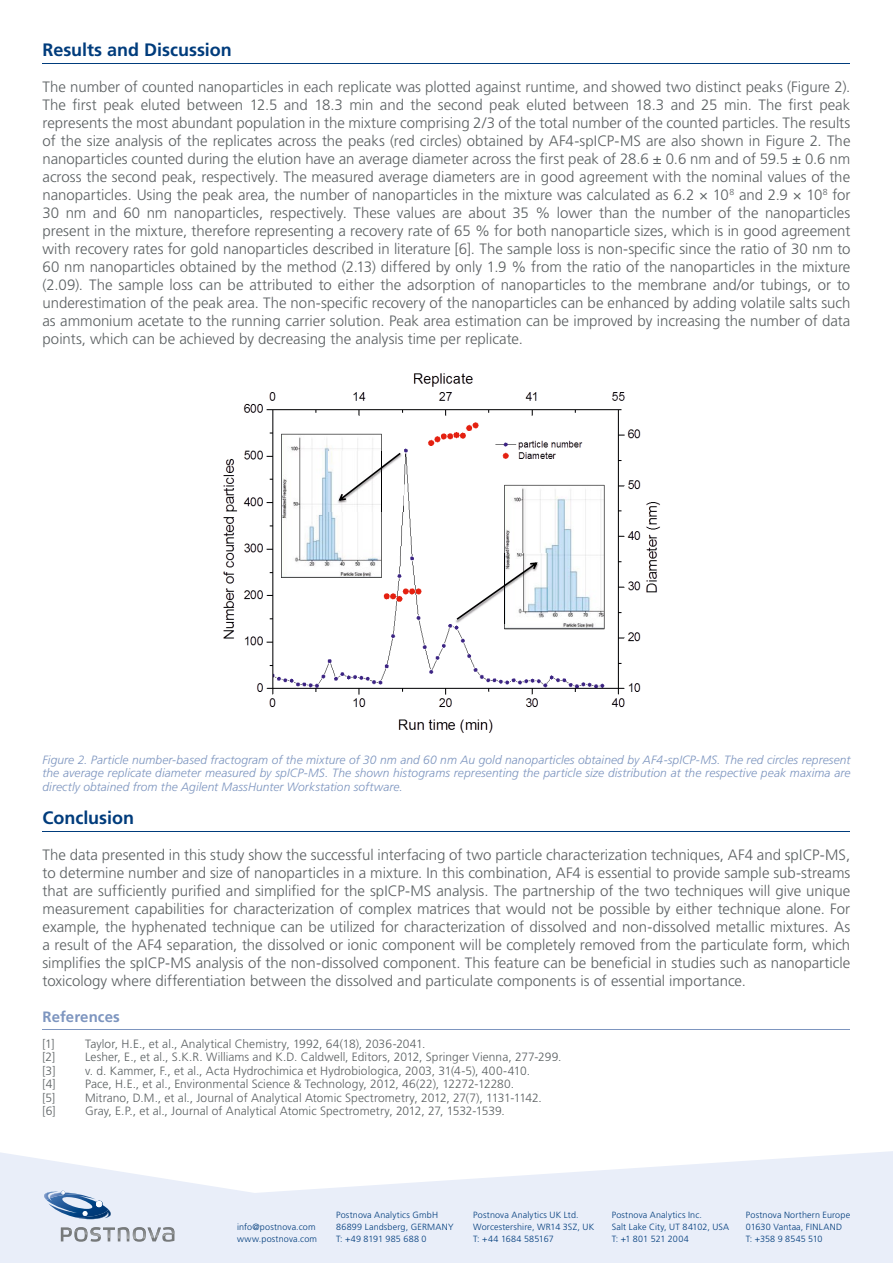
<style>
.page{position:relative;width:893px;height:1263px;background:#fff}
.page>*{position:absolute;margin:0;border:0;box-sizing:border-box;transform-origin:0 0}
.t1{font:700 18px "Frutiger LT Std";color:#003c7c}
.t2{font:300 15px/18px "Frutiger LT Std";color:#5b6062;text-align:justify}
.t3{font:700 15px "Frutiger LT Std";letter-spacing:.005em;color:#7d95bf}
.t4{font:300 12px "Frutiger LT Std";letter-spacing:.005em;color:#5b6062}
.t5{font:italic 300 12px/13.5px "Frutiger LT Std";letter-spacing:.005em;color:#7d95bf;text-align:justify}
.t6{font:300 9px/12px "Frutiger LT Std";letter-spacing:.02em;color:#003c7c}
</style>
<div class="page">
<svg style="left:0;top:1151px;width:893px;height:112px;fill:#e9eef9"></svg>
<svg style="left:61px;top:1227px;width:113px;height:15px;background:#bcc1c7"></svg>
<svg style="left:44px;top:1191px;width:67px;height:28px;background:#8ca8c9"></svg>
<hr style="left:43px;top:63px;width:807px;height:1px;background:#003c7c">
<hr style="left:43px;top:831px;width:807px;height:1px;background:#003c7c">
<hr style="left:43px;top:1029px;width:807px;height:1px;background:#7d95bf">
<img style="left:223px;top:373px;width:437px;height:360px">
<img style="left:401px;top:451px;width:2px;height:61px">
<svg style="left:281px;top:434px;width:120px;height:144px"></svg>
<img style="left:454px;top:554px;width:3px;height:70px">
<svg style="left:457px;top:485px;width:147px;height:144px"></svg>
<p class="t1" style="left:43px;top:39px;width:191px">Results and Discussion</p>
<p class="t2" style="left:43px;top:78px;width:809px">The number of counted nanoparticles in each replicate was plotted against runtime, and showed two distinct peaks (Figure 2).<br>The first peak eluted between 12.5 and 18.3 min and the second peak eluted between 18.3 and 25 min. The first peak represents the most abundant population in the mixture comprising 2/3 of the total number of the counted particles. The results of the size analysis of the replicates across the peaks (red circles) obtained by AF4-spICP-MS are also shown in Figure 2. The nanoparticles counted during the elution have an average diameter across the first peak of 28.6 ± 0.6 nm and of 59.5 ± 0.6 nm across the second peak, respectively. The measured average diameters are in good agreement with the nominal values of the nanoparticles. Using the peak area, the number of nanoparticles in the mixture was calculated as 6.2 × 10<sup>8</sup> and 2.9 × 10<sup>8</sup> for 30 nm and 60 nm nanoparticles, respectively. These values are about 35 % lower than the number of the nanoparticles present in the mixture, therefore representing a recovery rate of 65 % for both nanoparticle sizes, which is in good agreement with recovery rates for gold nanoparticles described in literature [6]. The sample loss is non-specific since the ratio of 30 nm to 60 nm nanoparticles obtained by the method (2.13) differed by only 1.9 % from the ratio of the nanoparticles in the mixture (2.09). The sample loss can be attributed to either the adsorption of nanoparticles to the membrane and/or tubings, or to underestimation of the peak area. The non-specific recovery of the nanoparticles can be enhanced by adding volatile salts such as ammonium acetate to the running carrier solution. Peak area estimation can be improved by increasing the number of data points, which can be achieved by decreasing the analysis time per replicate.</p>
<p class="t5" style="left:43px;top:753px;width:809px">Figure 2. Particle number-based fractogram of the mixture of 30 nm and 60 nm Au gold nanoparticles obtained by AF4-spICP-MS. The red circles represent the average replicate diameter measured by spICP-MS. The shown histograms representing the particle size distribution at the respective peak maxima are directly obtained from the Agilent MassHunter Workstation software.</p>
<p class="t1" style="left:43px;top:807px;width:93px">Conclusion</p>
<p class="t2" style="left:43px;top:846px;width:809px">The data presented in this study show the successful interfacing of two particle characterization techniques, AF4 and spICP-MS, to determine number and size of nanoparticles in a mixture. In this combination, AF4 is essential to provide sample sub-streams that are sufficiently purified and simplified for the spICP-MS analysis. The partnership of the two techniques will give unique measurement capabilities for characterization of complex matrices that would not be possible by either technique alone. For example, the hyphenated technique can be utilized for characterization of dissolved and non-dissolved metallic mixtures. As a result of the AF4 separation, the dissolved or ionic component will be completely removed from the particulate form, which simplifies the spICP-MS analysis of the non-dissolved component. This feature can be beneficial in studies such as nanoparticle toxicology where differentiation between the dissolved and particulate components is of essential importance.</p>
<p class="t3" style="left:43px;top:1008px;width:79px">References</p>
<p class="t4" style="left:43px;top:1037px;width:13px">[1]</p>
<p class="t4" style="left:85px;top:1037px;width:342px">Taylor, H.E., et al., Analytical Chemistry, 1992, 64(18), 2036-2041.</p>
<p class="t4" style="left:43px;top:1050px;width:14px">[2]</p>
<p class="t4" style="left:85px;top:1050px;width:478px">Lesher, E., et al., S.K.R. Williams and K.D. Caldwell, Editors, 2012, Springer Vienna, 277-299.</p>
<p class="t4" style="left:43px;top:1064px;width:14px">[3]</p>
<p class="t4" style="left:85px;top:1064px;width:447px">v. d. Kammer, F., et al., Acta Hydrochimica et Hydrobiologica, 2003, 31(4-5), 400-410.</p>
<p class="t4" style="left:43px;top:1077px;width:15px">[4]</p>
<p class="t4" style="left:85px;top:1077px;width:431px">Pace, H.E., et al., Environmental Science &amp; Technology, 2012, 46(22), 12272-12280.</p>
<p class="t4" style="left:43px;top:1091px;width:14px">[5]</p>
<p class="t4" style="left:85px;top:1091px;width:458px">Mitrano, D.M., et al., Journal of Analytical Atomic Spectrometry, 2012, 27(7), 1131-1142.</p>
<p class="t4" style="left:43px;top:1104px;width:15px">[6]</p>
<p class="t4" style="left:85px;top:1104px;width:421px">Gray, E.P., et al., Journal of Analytical Atomic Spectrometry, 2012, 27, 1532-1539.</p>
<p class="t6" style="left:336px;top:1209px;width:119px">Postnova Analytics GmbH<br>86899 Landsberg, GERMANY<br>T: +49 8191 985 688 0</p>
<p class="t6" style="left:237px;top:1221px;width:81px">info@postnova.com www.postnova.com</p>
<p class="t6" style="left:473px;top:1209px;width:122px">Postnova Analytics UK Ltd.<br>Worcestershire, WR14 3SZ, UK<br>T: +44 1684 585167</p>
<p class="t6" style="left:612px;top:1209px;width:119px">Postnova Analytics Inc.<br>Salt Lake City, UT 84102, USA<br>T: +1 801 521 2004</p>
<p class="t6" style="left:746px;top:1209px;width:106px">Postnova Northern Europe<br>01630 Vantaa, FINLAND<br>T: +358 9 8545 510</p>
</div>
